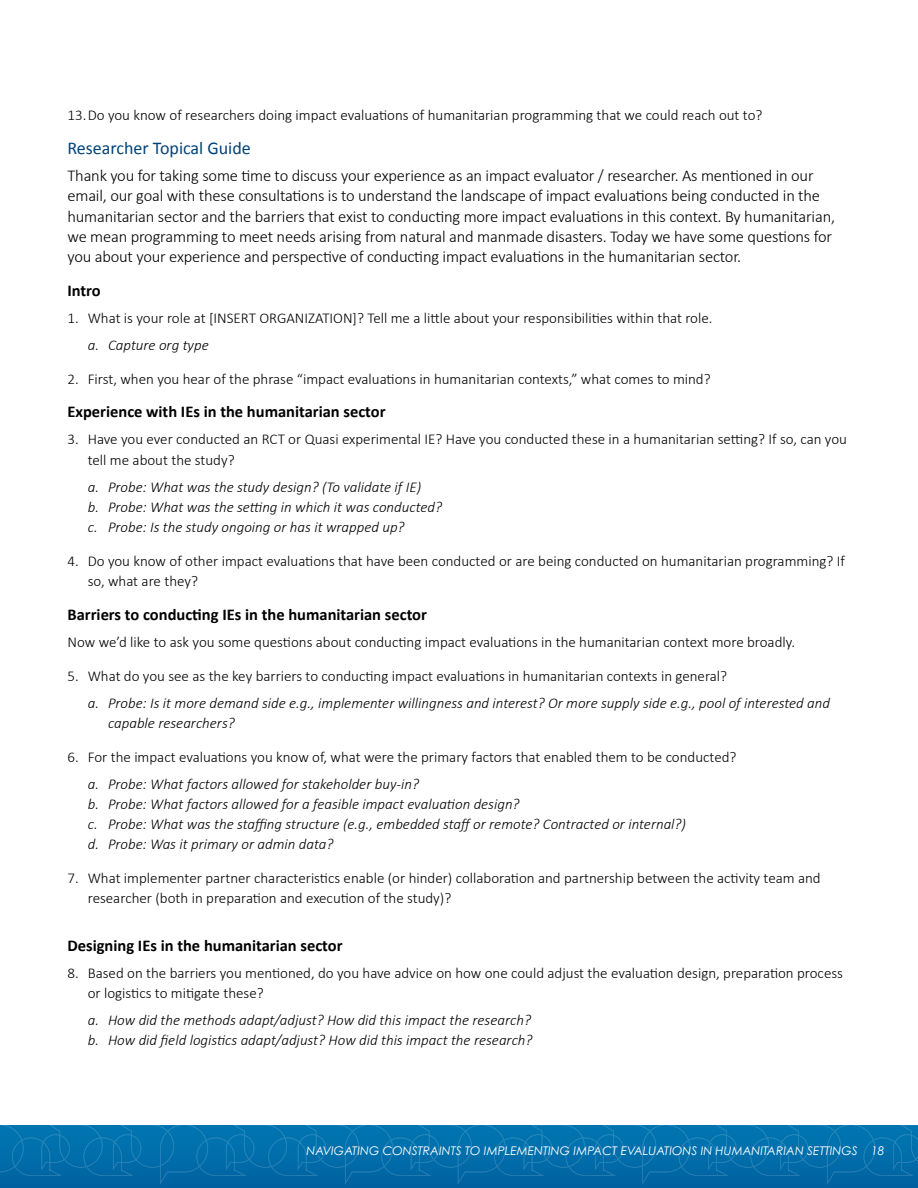
<style>
.page{position:relative;width:918px;height:1188px;background:#fff}
.page>*{position:absolute;margin:0;border:0;box-sizing:border-box;transform-origin:0 0}
.Heading_3{font:18px "Calibri";color:#00437b}
.Text{font:300 16.5px/20.2px "Calibri";letter-spacing:-.01em;color:#000}
.Text-2{font:700 16.5px "Calibri";color:#000}
.Text-3{font:300 15px/20.2px "Calibri";color:#000}
.t1{font:italic 300 15px/20.2px "Calibri";color:#000}
.t2{font:italic 12px "Century Gothic Pro";color:#fff}
</style>
<div class="page">
<div style="left:0;top:1131px;width:918px;height:57px;background:#00609f"></div>
<svg style="left:0;top:1125px;width:918px;height:60px"></svg>
<p class="Text-3" style="left:68px;top:105px;width:696px">13.Do you know of researchers doing impact evaluations of humanitarian programming that we could reach out to?</p>
<h4 class="Heading_3" style="left:68px;top:136px;width:185px">Researcher Topical Guide</h4>
<p class="Text" style="left:68px;top:165px;width:769px">Thank you for taking some time to discuss your experience as an impact evaluator / researcher. As mentioned in our email, our goal with these consultations is to understand the landscape of impact evaluations being conducted in the humanitarian sector and the barriers that exist to conducting more impact evaluations in this context. By humanitarian, we mean programming to meet needs arising from natural and manmade disasters. Today we have some questions for you about your experience and perspective of conducting impact evaluations in the humanitarian sector.</p>
<p class="Text-2" style="left:68px;top:279px;width:35px">Intro</p>
<p class="Text-3" style="left:68px;top:308px;width:647px">1. What is your role at [INSERT ORGANIZATION]? Tell me a little about your responsibilities within that role.</p>
<p class="t1" style="left:88px;top:335px;width:123px">a. Capture org type</p>
<p class="Text-3" style="left:68px;top:368px;width:645px">2. First, when you hear of the phrase “impact evaluations in humanitarian contexts,” what comes to mind?</p>
<p class="Text-2" style="left:68px;top:400px;width:320px">Experience with IEs in the humanitarian sector</p>
<p class="Text-3" style="left:88px;top:429px;width:761px;text-indent:-20px">3. Have you ever conducted an RCT or Quasi experimental IE? Have you conducted these in a humanitarian setting? If so, can you tell me about the study?</p>
<p class="t1" style="left:88px;top:476px;width:335px">a. Probe: What was the study design? (To validate if IE)</p>
<p class="t1" style="left:88px;top:497px;width:356px">b. Probe: What was the setting in which it was conducted?</p>
<p class="t1" style="left:88px;top:517px;width:318px">c. Probe: Is the study ongoing or has it wrapped up?</p>
<p class="Text-3" style="left:88px;top:551px;width:759px;text-indent:-20px">4. Do you know of other impact evaluations that have been conducted or are being conducted on humanitarian programming? If so, what are they?</p>
<p class="Text-2" style="left:68px;top:603px;width:361px">Barriers to conducting IEs in the humanitarian sector</p>
<p class="Text-3" style="left:68px;top:632px;width:729px">Now we’d like to ask you some questions about conducting impact evaluations in the humanitarian context more broadly.</p>
<p class="Text-3" style="left:68px;top:665px;width:661px">5. What do you see as the key barriers to conducting impact evaluations in humanitarian contexts in general?</p>
<p class="t1" style="left:108px;top:692px;width:724px;text-indent:-20px">a. Probe: Is it more demand side e.g., implementer willingness and interest? Or more supply side e.g., pool of interested and capable researchers?</p>
<p class="Text-3" style="left:68px;top:746px;width:671px">6. For the impact evaluations you know of, what were the primary factors that enabled them to be conducted?</p>
<p class="t1" style="left:88px;top:773px;width:333px">a. Probe: What factors allowed for stakeholder buy-in?</p>
<p class="t1" style="left:88px;top:794px;width:433px">b. Probe: What factors allowed for a feasible impact evaluation design?</p>
<p class="t1" style="left:88px;top:814px;width:600px">c. Probe: What was the staffing structure (e.g., embedded staff or remote? Contracted or internal?)</p>
<p class="t1" style="left:88px;top:834px;width:247px">d. Probe: Was it primary or admin data?</p>
<p class="Text-3" style="left:88px;top:868px;width:735px;text-indent:-20px">7. What implementer partner characteristics enable (or hinder) collaboration and partnership between the activity team and researcher (both in preparation and execution of the study)?</p>
<p class="Text-2" style="left:68px;top:933px;width:277px">Designing IEs in the humanitarian sector</p>
<p class="Text-3" style="left:88px;top:962px;width:757px;text-indent:-20px">8. Based on the barriers you mentioned, do you have advice on how one could adjust the evaluation design, preparation process or logistics to mitigate these?</p>
<p class="t1" style="left:88px;top:1010px;width:445px">a. How did the methods adapt/adjust? How did this impact the research?</p>
<p class="t1" style="left:88px;top:1030px;width:446px">b. How did field logistics adapt/adjust? How did this impact the research?</p>
<p class="t2" style="left:306px;top:1143px;width:580px">NAVIGATING CONSTRAINTS TO IMPLEMENTING IMPACT EVALUATIONS IN HUMANITARIAN SETTINGS 18</p>
</div>
